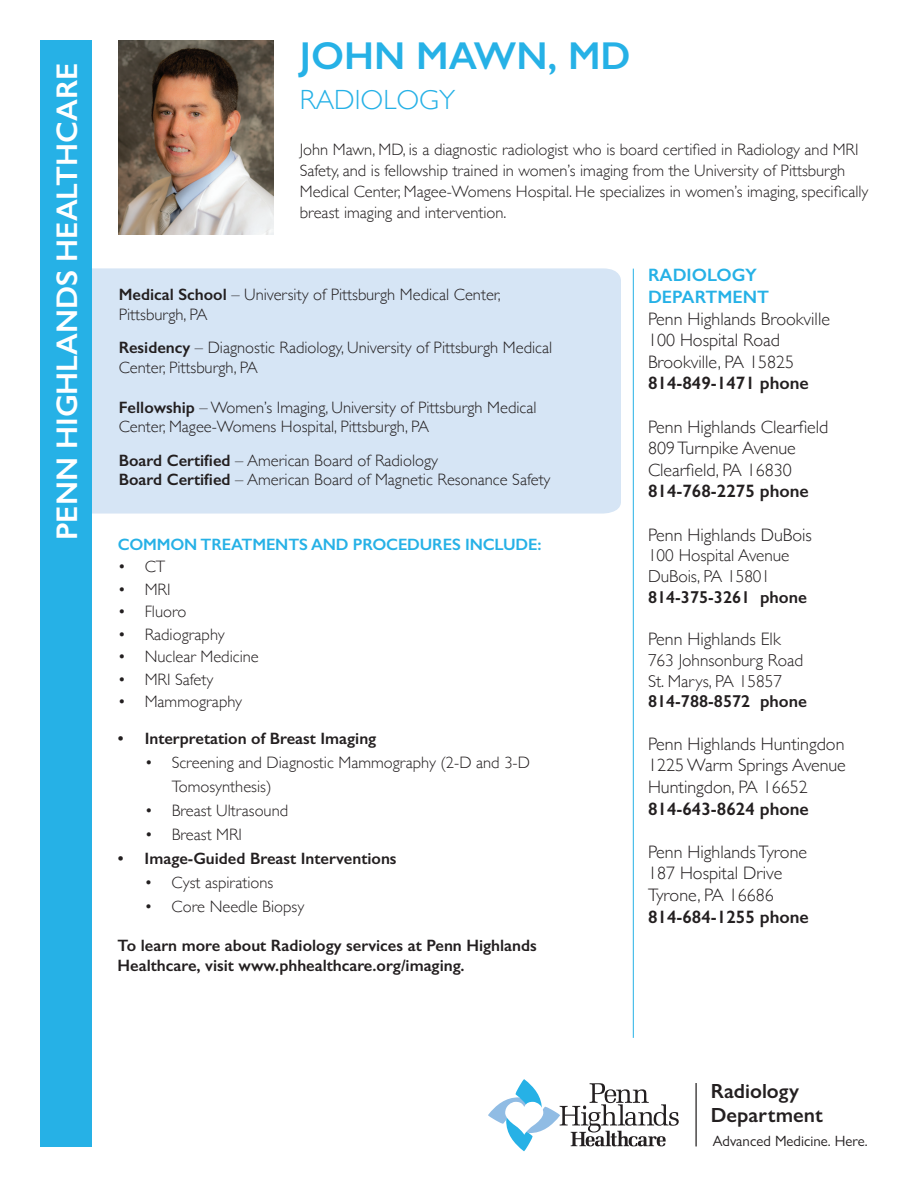
<style>
.page{position:relative;width:918px;height:1188px;background:#fff}
.page>*{position:absolute;margin:0;border:0;box-sizing:border-box;transform-origin:0 0}
.t1{font:600 39px "Gill Sans";color:#26b1e6}
.t2{font:600 30px "Gill Sans";color:#fff}
.t3{font:300 27.75px "Gill Sans";color:#26b1e6}
.t4{font:600 20.55px/24.3px "Gill Sans Nova";color:#231f20}
.t5{font:300 18px/21.6px "Gill Sans";color:#231f20}
.t6{font:600 18px "Gill Sans";color:#231f20}
.t7{font:600 18px/21.6px "Gill Sans";color:#26b1e6}
.t8{font:300 17.25px/20.7px "Gill Sans";color:#231f20}
.t9{font:600 17.25px "Gill Sans";color:#231f20}
.t10{font:300 16.5px/19.8px "Gill Sans";color:#231f20}
.t11{font:600 16.5px/19.5px "Gill Sans";color:#231f20}
.t12{font:600 16.5px "Gill Sans";letter-spacing:-.01em;color:#26b1e6}
.t13{font:15px "Gill Sans Nova";color:#231f20}
.s1{font-weight:600}
</style>
<div class="page">
<div style="left:92px;top:268px;width:529px;height:246px;background:#d6e5f5"></div>
<img style="left:119px;top:40px;width:154px;height:194px">
<div style="left:40px;top:40px;width:52px;height:1108px;background:#26b1e6"></div>
<hr style="left:633px;top:269px;width:1px;height:769px;background:#26b1e6">
<svg style="left:488px;top:1079px;width:191px;height:73px"></svg>
<hr style="left:695px;top:1083px;width:2px;height:63px;background:#231f20">
<h2 class="t2" style="left:49px;top:540px;width:479px;rotate:-90deg">PENN HIGHLANDS HEALTHCARE</h2>
<h1 class="t1" style="left:300px;top:32px;width:332px">JOHN MAWN, MD</h1>
<h3 class="t3" style="left:300px;top:78px;width:157px">RADIOLOGY</h3>
<p class="t10" style="left:300px;top:138px;width:570px;line-height:21px">John Mawn, MD, is a diagnostic radiologist who is board certified in Radiology and MRI Safety, and is fellowship trained in women’s imaging from the University of Pittsburgh Medical Center, Magee-Womens Hospital. He specializes in women’s imaging, specifically breast imaging and intervention.</p>
<p class="t10" style="left:119px;top:284px;width:384px"><span class="s1">Medical School</span> – University of Pittsburgh Medical Center,<br>Pittsburgh, PA</p>
<p class="t10" style="left:119px;top:337px;width:435px"><span class="s1">Residency</span> – Diagnostic Radiology, University of Pittsburgh Medical<br>Center, Pittsburgh, PA</p>
<p class="t10" style="left:119px;top:397px;width:419px"><span class="s1">Fellowship</span> – Women’s Imaging, University of Pittsburgh Medical<br>Center, Magee-Womens Hospital, Pittsburgh, PA</p>
<p class="t10" style="left:119px;top:450px;width:433px"><span class="s1">Board Certified</span> – American Board of Radiology<br><span class="s1">Board Certified</span> – American Board of Magnetic Resonance Safety</p>
<p class="t12" style="left:118px;top:534px;width:425px">COMMON TREATMENTS AND PROCEDURES INCLUDE:</p>
<p class="t10" style="left:118px;top:556px;width:49px">• CT</p>
<p class="t10" style="left:118px;top:579px;width:54px">• MRI</p>
<p class="t10" style="left:118px;top:601px;width:70px">• Fluoro</p>
<p class="t10" style="left:118px;top:624px;width:109px">• Radiography</p>
<p class="t10" style="left:118px;top:646px;width:143px">• Nuclear Medicine</p>
<p class="t10" style="left:118px;top:669px;width:97px">• MRI Safety</p>
<p class="t10" style="left:118px;top:691px;width:126px">• Mammography</p>
<p class="t11" style="left:118px;top:729px;width:260px">• Interpretation of Breast Imaging</p>
<p class="t10" style="left:172px;top:750px;width:360px;line-height:24px;text-indent:-27px">• Screening and Diagnostic Mammography (2-D and 3-D<br>Tomosynthesis)</p>
<p class="t10" style="left:145px;top:800px;width:145px">• Breast Ultrasound</p>
<p class="t10" style="left:145px;top:824px;width:99px">• Breast MRI</p>
<p class="t11" style="left:118px;top:849px;width:280px">• Image-Guided Breast Interventions</p>
<p class="t10" style="left:145px;top:872px;width:130px">• Cyst aspirations</p>
<p class="t10" style="left:145px;top:896px;width:161px">• Core Needle Biopsy</p>
<p class="t11" style="left:118px;top:936px;width:421px">To learn more about Radiology services at Penn Highlands<br>Healthcare, visit www.phhealthcare.org/imaging.</p>
<p class="t7" style="left:648px;top:264px;width:123px">RADIOLOGY<br>DEPARTMENT</p>
<p class="t5" style="left:648px;top:307px;width:184px">Penn Highlands Brookville<br>100 Hospital Road<br>Brookville, PA 15825</p>
<p class="t6" style="left:648px;top:373px;width:162px">814-849-1471 phone</p>
<p class="t5" style="left:648px;top:415px;width:182px">Penn Highlands Clearfield<br>809 Turnpike Avenue<br>Clearfield, PA 16830</p>
<p class="t6" style="left:648px;top:481px;width:162px">814-768-2275 phone</p>
<p class="t5" style="left:648px;top:523px;width:166px">Penn Highlands DuBois</p>
<p class="t8" style="left:648px;top:545px;width:143px">100 Hospital Avenue<br>DuBois, PA 15801</p>
<p class="t9" style="left:648px;top:587px;width:160px">814-375-3261 phone</p>
<p class="t5" style="left:648px;top:628px;width:134px">Penn Highlands Elk</p>
<p class="t8" style="left:648px;top:649px;width:157px">763 Johnsonburg Road<br>St. Marys, PA 15857</p>
<p class="t9" style="left:648px;top:691px;width:160px">814-788-8572 phone</p>
<p class="t5" style="left:648px;top:732px;width:199px;text-align:justify">Penn Highlands Huntingdon 1225 Warm Springs Avenue Huntingdon, PA 16652</p>
<p class="t6" style="left:648px;top:798px;width:162px">814-643-8624 phone</p>
<p class="t5" style="left:648px;top:840px;width:161px">Penn Highlands Tyrone<br>187 Hospital Drive<br>Tyrone, PA 16686</p>
<p class="t6" style="left:648px;top:906px;width:162px">814-684-1255 phone</p>
<p class="t4" style="left:711px;top:1079px;width:114px">Radiology<br>Department</p>
<p class="t13" style="left:713px;top:1132px;width:157px">Advanced Medicine. Here.</p>
</div>
